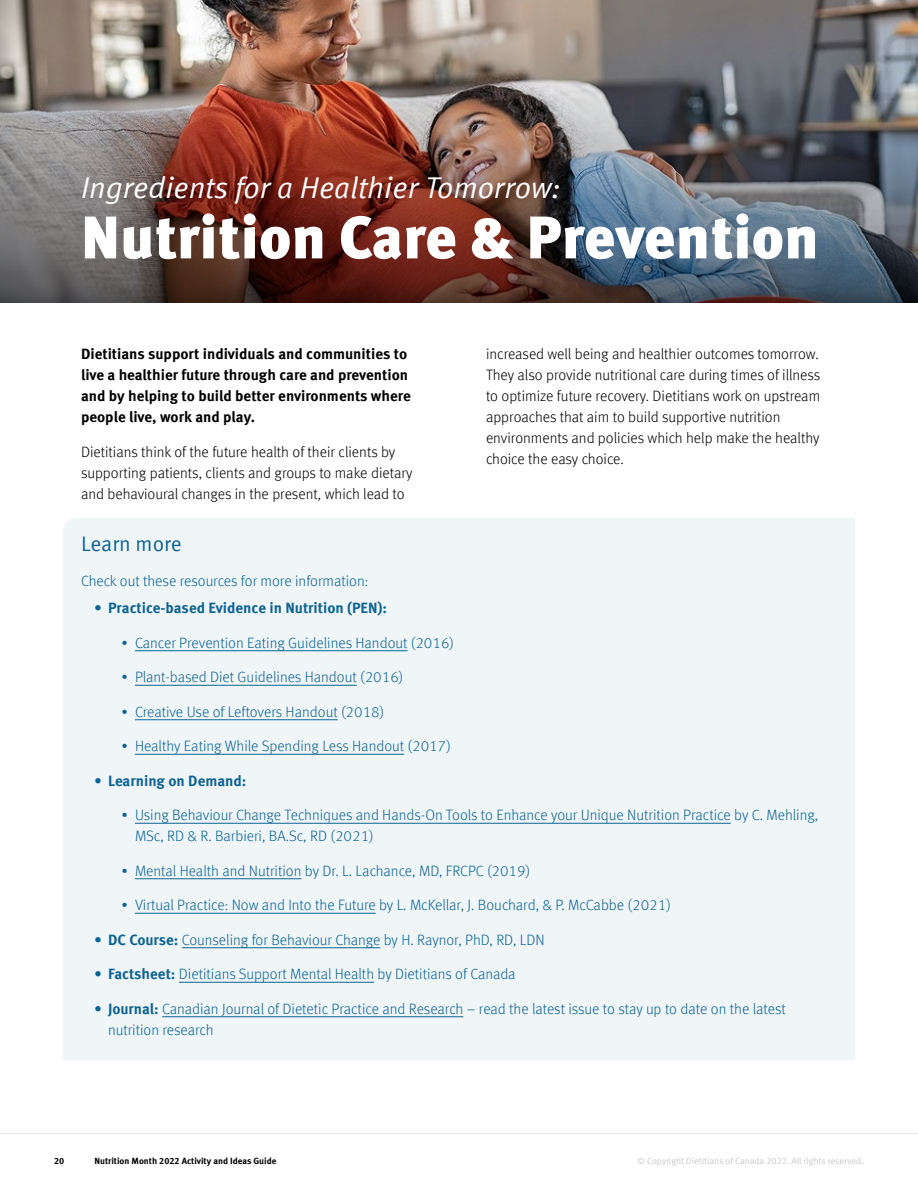
<style>
.page{position:relative;width:918px;height:1188px;background:#fff}
.page>*{position:absolute;margin:0;border:0;box-sizing:border-box;transform-origin:0 0}
.t1{font:900 60px "Meta Offc";color:#fff}
.t2{font:30px "Meta Offc Norm Ita";color:#fff}
.t3{font:21px "Meta Offc Norm";color:#0c6392}
.t4{font:300 15px/21px "Meta Offc";color:#0c6392}
.t5{font:300 15px/21px "Meta Offc";color:#000}
.t6{font:700 15px/21px "Meta Offc";color:#000}
.t7{font:700 15px "Meta Offc";color:#0c6392}
.t8{font:9px "Meta Offc Norm";color:#c7c8ca}
.t9{font:700 9px "Meta Offc";color:#000}
.s1{font-weight:700}
</style>
<div class="page">
<div style="left:63px;top:518px;width:792px;height:542px;background:#f0f5f8"></div>
<img style="left:0;top:0;width:918px;height:87px">
<img style="left:0;top:87px;width:918px;height:216px">
<hr style="left:135px;top:650px;width:272px;height:1px;background:#0c6392">
<hr style="left:135px;top:685px;width:222px;height:1px;background:#0c6392">
<hr style="left:135px;top:719px;width:203px;height:1px;background:#0c6392">
<hr style="left:135px;top:754px;width:269px;height:1px;background:#0c6392">
<hr style="left:135px;top:823px;width:596px;height:1px;background:#0c6392">
<hr style="left:135px;top:878px;width:166px;height:1px;background:#0c6392">
<hr style="left:135px;top:913px;width:241px;height:1px;background:#0c6392">
<hr style="left:182px;top:947px;width:198px;height:1px;background:#0c6392">
<hr style="left:179px;top:982px;width:195px;height:1px;background:#0c6392">
<hr style="left:162px;top:1016px;width:301px;height:1px;background:#0c6392">
<hr style="left:0;top:1133px;width:918px;height:1px;background:#e6e7e8">
<h2 class="t2" style="left:81px;top:171px;width:481px">Ingredients for a Healthier Tomorrow:</h2>
<h1 class="t1" style="left:81px;top:201px;width:739px">Nutrition Care &amp; Prevention</h1>
<p class="t6" style="left:81px;top:344px;width:331px">Dietitians support individuals and communities to live a healthier future through care and prevention and by helping to build better environments where people live, work and play.</p>
<p class="t5" style="left:81px;top:442px;width:333px">Dietitians think of the future health of their clients by supporting patients, clients and groups to make dietary and behavioural changes in the present, which lead to</p>
<p class="t5" style="left:486px;top:344px;width:336px">increased well being and healthier outcomes tomorrow.<br>They also provide nutritional care during times of illness to optimize future recovery. Dietitians work on upstream approaches that aim to build supportive nutrition environments and policies which help make the healthy choice the easy choice.</p>
<h3 class="t3" style="left:81px;top:532px;width:102px">Learn more</h3>
<p class="t4" style="left:81px;top:570px;width:289px">Check out these resources for more information:</p>
<p class="t7" style="left:94px;top:599px;width:294px">• Practice-based Evidence in Nutrition (PEN):</p>
<p class="t4" style="left:122px;top:632px;width:334px">• Cancer Prevention Eating Guidelines Handout (2016)</p>
<p class="t4" style="left:122px;top:667px;width:283px">• Plant-based Diet Guidelines Handout (2016)</p>
<p class="t4" style="left:122px;top:701px;width:264px">• Creative Use of Leftovers Handout (2018)</p>
<p class="t4" style="left:122px;top:736px;width:331px">• Healthy Eating While Spending Less Handout (2017)</p>
<p class="t7" style="left:94px;top:772px;width:153px">• Learning on Demand:</p>
<p class="t4" style="left:135px;top:805px;width:685px;text-indent:-14px">• Using Behaviour Change Techniques and Hands-On Tools to Enhance your Unique Nutrition Practice by C. Mehling,<br>MSc, RD &amp; R. Barbieri, BA.Sc, RD (2021)</p>
<p class="t4" style="left:122px;top:860px;width:410px">• Mental Health and Nutrition by Dr. L. Lachance, MD, FRCPC (2019)</p>
<p class="t4" style="left:122px;top:895px;width:551px">• Virtual Practice: Now and Into the Future by L. McKellar, J. Bouchard, &amp; P. McCabbe (2021)</p>
<p class="t4" style="left:94px;top:929px;width:452px"><span class="s1">• DC Course:</span> Counseling for Behaviour Change by H. Raynor, PhD, RD, LDN</p>
<p class="t4" style="left:94px;top:964px;width:423px"><span class="s1">• Factsheet:</span> Dietitians Support Mental Health by Dietitians of Canada</p>
<p class="t4" style="left:108px;top:998px;width:679px;text-indent:-14px"><span class="s1">• Journal:</span> Canadian Journal of Dietetic Practice and Research – read the latest issue to stay up to date on the latest nutrition research</p>
<p class="t9" style="left:54px;top:1156px;width:12px">20</p>
<p class="t9" style="left:94px;top:1156px;width:183px">Nutrition Month 2022 Activity and Ideas Guide</p>
<p class="t8" style="left:637px;top:1156px;width:228px">© Copyright Dietitians of Canada 2022. All rights reserved.</p>
</div>
